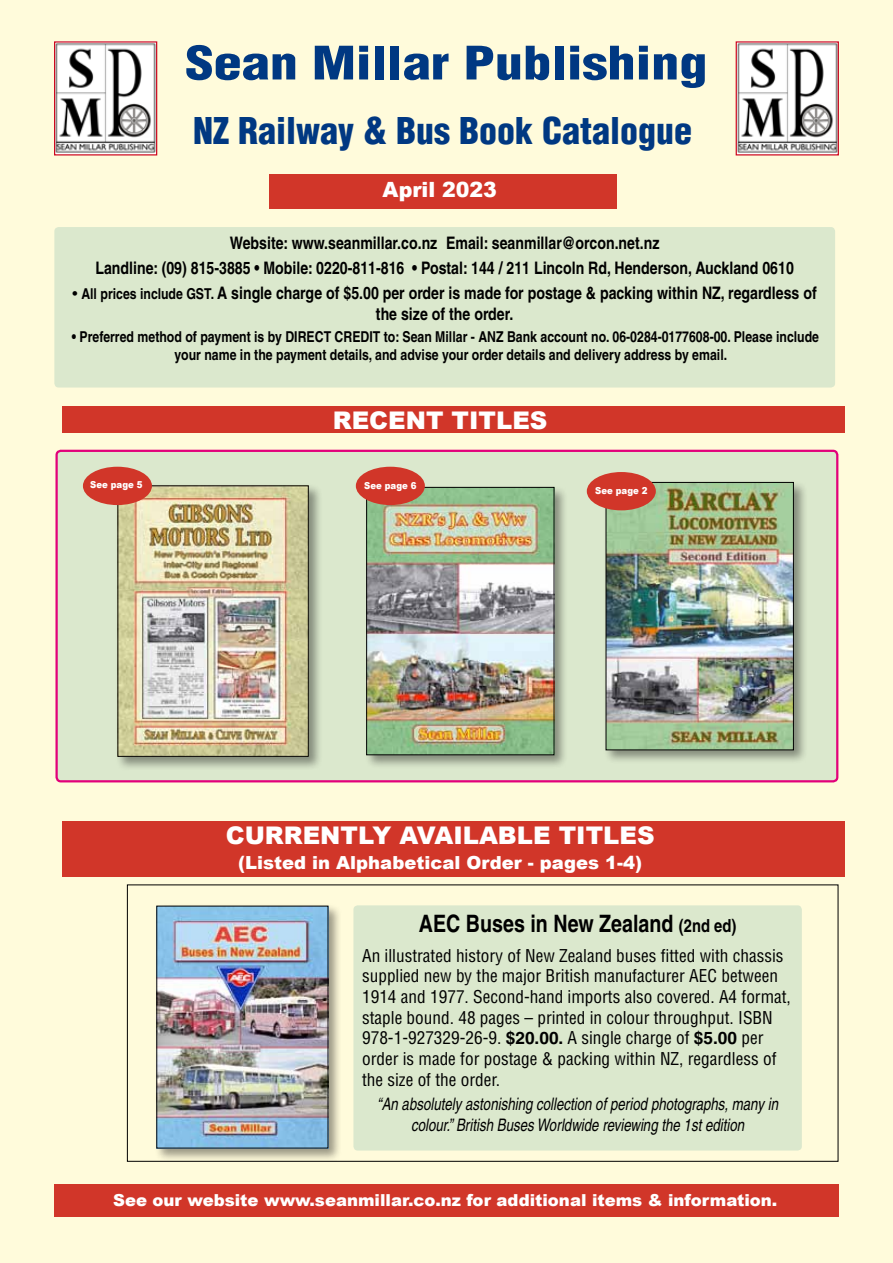
<style>
.page{position:relative;width:893px;height:1263px;background:#fffbdb}
.page>*{position:absolute;margin:0;border:0;box-sizing:border-box;transform-origin:0 0}
.t1{font:900 condensed 45px "Helvetica";color:#003882;scale:1.25 1}
.t2{font:900 condensed 36px "Helvetica";color:#003882}
.t3{font:900 24.3px "Arial";color:#fff}
.t4{font:700 condensed 24px "Helvetica";color:#000}
.t5{font:900 21px "Arial";color:#fff}
.t6{font:900 18px "Arial";color:#fff}
.t7{font:condensed 17.25px/20.7px "Helvetica";color:#000}
.t8{font:700 condensed 17.25px/24.9px "Helvetica";color:#000;text-align:center}
.t9{font:italic condensed 17.25px/20.7px "Helvetica";color:#000;text-align:center;scale:.94 1}
.t10{font:900 16.5px "Arial";color:#fff}
.t11{font:700 condensed 15px/18px "Helvetica";color:#000}
.t12{font:900 9.6px "Arial";color:#fff;scale:.9 1}
.s1{font-weight:400;font-size:15px}
.s2{font-size:15px}
.s3{font-size:18px}
.s4{font-weight:700;font-stretch:normal}
</style>
<div class="page">
<div style="left:57px;top:451px;width:780px;height:330px;background:#dbe8cd;border-radius:4px"></div>
<div style="left:55px;top:450px;width:783px;height:332px;border:2px solid #e2007a;border-radius:4px"></div>
<div style="left:270px;top:174px;width:347px;height:34px;background:#d13629"></div>
<div style="left:54px;top:227px;width:781px;height:160px;background:#dbe8cd;border-radius:4px"></div>
<img style="left:738px;top:43px;width:99px;height:110px">
<div style="left:736px;top:41px;width:103px;height:114px;border:1px solid #cd071e"></div>
<img style="left:56px;top:43px;width:99px;height:110px">
<div style="left:54px;top:41px;width:103px;height:114px;border:1px solid #cd071e"></div>
<div style="left:54px;top:1184px;width:785px;height:33px;background:#d13629"></div>
<div style="left:62px;top:406px;width:782px;height:26px;background:#d13629"></div>
<div style="left:364px;top:485px;width:204px;height:284px;background:#000;opacity:.4"></div>
<img style="left:368px;top:489px;width:184px;height:264px">
<div style="left:366px;top:487px;width:188px;height:268px;border:1px solid #000"></div>
<div style="left:356px;top:467px;width:69px;height:38px;background:#d13629;border-radius:50%"></div>
<div style="left:604px;top:480px;width:204px;height:284px;background:#000;opacity:.4"></div>
<img style="left:608px;top:484px;width:184px;height:264px">
<div style="left:606px;top:482px;width:188px;height:268px;border:1px solid #000"></div>
<div style="left:587px;top:472px;width:69px;height:38px;background:#d13629;border-radius:50%"></div>
<div style="left:353px;top:905px;width:449px;height:245px;background:#dbe8cd;border-radius:4px"></div>
<div style="left:154px;top:903px;width:189px;height:260px;background:#000;opacity:.4"></div>
<img style="left:158px;top:908px;width:168px;height:238px">
<div style="left:115px;top:483px;width:208px;height:288px;background:#000;opacity:.4"></div>
<img style="left:119px;top:487px;width:188px;height:268px">
<div style="left:117px;top:485px;width:192px;height:272px;border:1px solid #000"></div>
<div style="left:83px;top:467px;width:69px;height:38px;background:#d13629;border-radius:50%"></div>
<div style="left:62px;top:821px;width:782px;height:56px;background:#d13629"></div>
<h1 class="t1" style="left:185px;top:34px;width:419px">Sean Millar Publishing</h1>
<h2 class="t2" style="left:193px;top:108px;width:501px">NZ Railway &amp; Bus Book Catalogue</h2>
<p class="t5" style="left:382px;top:177px;width:116px">April 2023</p>
<p class="t8" style="left:95px;top:231px;width:700px">Website: www.seanmillar.co.nz Email: seanmillar@orcon.net.nz<br>Landline: (09) 815-3885 • Mobile: 0220-811-816 • Postal: 144 / 211 Lincoln Rd, Henderson, Auckland 0610</p>
<p class="t8" style="left:73px;top:283px;width:746px;line-height:20.7px"><span class="s1">•</span> <span class="s2">All prices include GST.</span> A single charge of $5.00 per order is made for postage &amp; packing within NZ, regardless of the size of the order.</p>
<p class="t11" style="left:175px;top:328px;width:646px;text-indent:-103px">• Preferred method of payment is by DIRECT CREDIT to: Sean Millar - ANZ Bank account no. 06-0284-0177608-00. Please include your name in the payment details, and advise your order details and delivery address by email.</p>
<p class="t12" style="left:90px;top:479px;width:60px">See page 5</p>
<h3 class="t3" style="left:333px;top:406px;width:216px">RECENT TITLES</h3>
<p class="t12" style="left:364px;top:480px;width:60px">See page 6</p>
<p class="t12" style="left:595px;top:485px;width:60px">See page 2</p>
<h3 class="t3" style="left:226px;top:822px;width:430px">CURRENTLY AVAILABLE TITLES</h3>
<p class="t6" style="left:238px;top:852px;width:405px">(Listed in Alphabetical Order - pages 1-4)</p>
<h3 class="t4" style="left:419px;top:909px;width:319px">AEC Buses in New Zealand <span class="s3">(2nd ed)</span></h3>
<p class="t7" style="left:362px;top:945px;width:430px">An illustrated history of New Zealand buses fitted with chassis supplied new by the major British manufacturer AEC between 1914 and 1977. Second-hand imports also covered. A4 format, staple bound. 48 pages – printed in colour throughput. ISBN 978-1-927329-26-9. <span class="s4">$20.00.</span> A single charge of <span class="s4">$5.00</span> per order is made for postage &amp; packing within NZ, regardless of the size of the order.</p>
<p class="t9" style="left:377px;top:1093px;width:428px">“An absolutely astonishing collection of period photographs, many in colour.” British Buses Worldwide reviewing the 1st edition</p>
<p class="t10" style="left:113px;top:1191px;width:666px">See our website www.seanmillar.co.nz for additional items &amp; information.</p>
</div>
